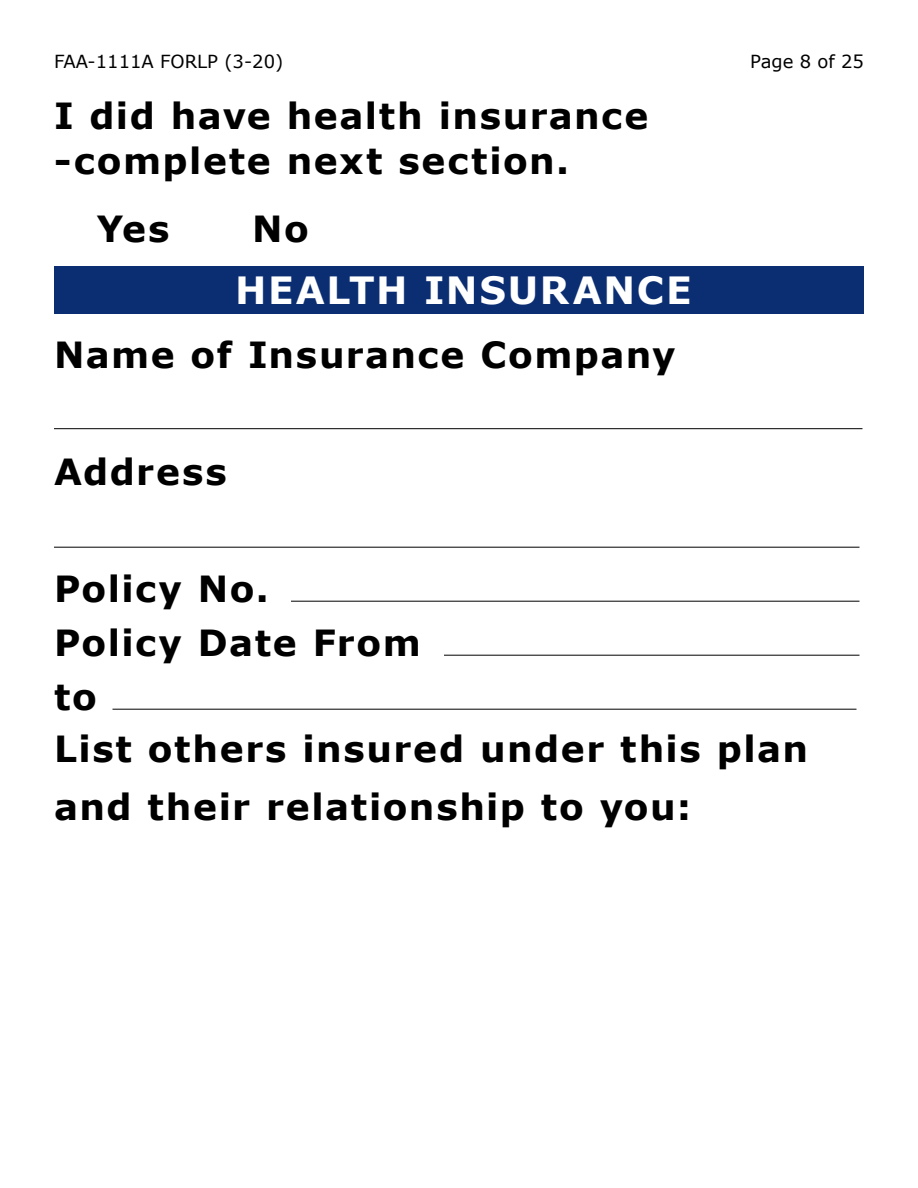
<style>
.page{position:relative;width:918px;height:1188px;background:#fff}
.page>*{position:absolute;margin:0;border:0;box-sizing:border-box;transform-origin:0 0}
.t1{font:700 37.5px "Verdana";letter-spacing:.045em;color:#fff}
.t2{font:700 36px/53.4px "Verdana";letter-spacing:.04em;color:#000}
.t3{font:18px "Verdana";color:#000}
</style>
<div class="page">
<hr style="left:112px;top:709px;width:744px;height:1px;background:#000">
<hr style="left:444px;top:655px;width:416px;height:1px;background:#000">
<hr style="left:291px;top:601px;width:569px;height:1px;background:#000">
<hr style="left:54px;top:547px;width:806px;height:1px;background:#000">
<hr style="left:54px;top:428px;width:808px;height:1px;background:#000">
<div style="left:54px;top:266px;width:810px;height:48px;background:#0b2d72"></div>
<p class="t3" style="left:54px;top:49px;width:231px">FAA-1111A FORLP (3-20)</p>
<p class="t3" style="left:750px;top:49px;width:115px">Page 8 of 25</p>
<p class="t2" style="left:54px;top:93px;width:596px;line-height:45px">I did have health insurance -complete next section.</p>
<p class="t2" style="left:97px;top:201px;width:74px">Yes</p>
<p class="t2" style="left:252px;top:201px;width:58px">No</p>
<p class="t1" style="left:235px;top:264px;width:458px">HEALTH INSURANCE</p>
<p class="t2" style="left:54px;top:327px;width:623px">Name of Insurance Company</p>
<p class="t2" style="left:54px;top:444px;width:174px">Address</p>
<p class="t2" style="left:54px;top:561px;width:756px">Policy No.<br>Policy Date From<br>to<br>List others insured under this plan</p>
<p class="t2" style="left:54px;top:780px;width:639px">and their relationship to you:</p>
</div>
